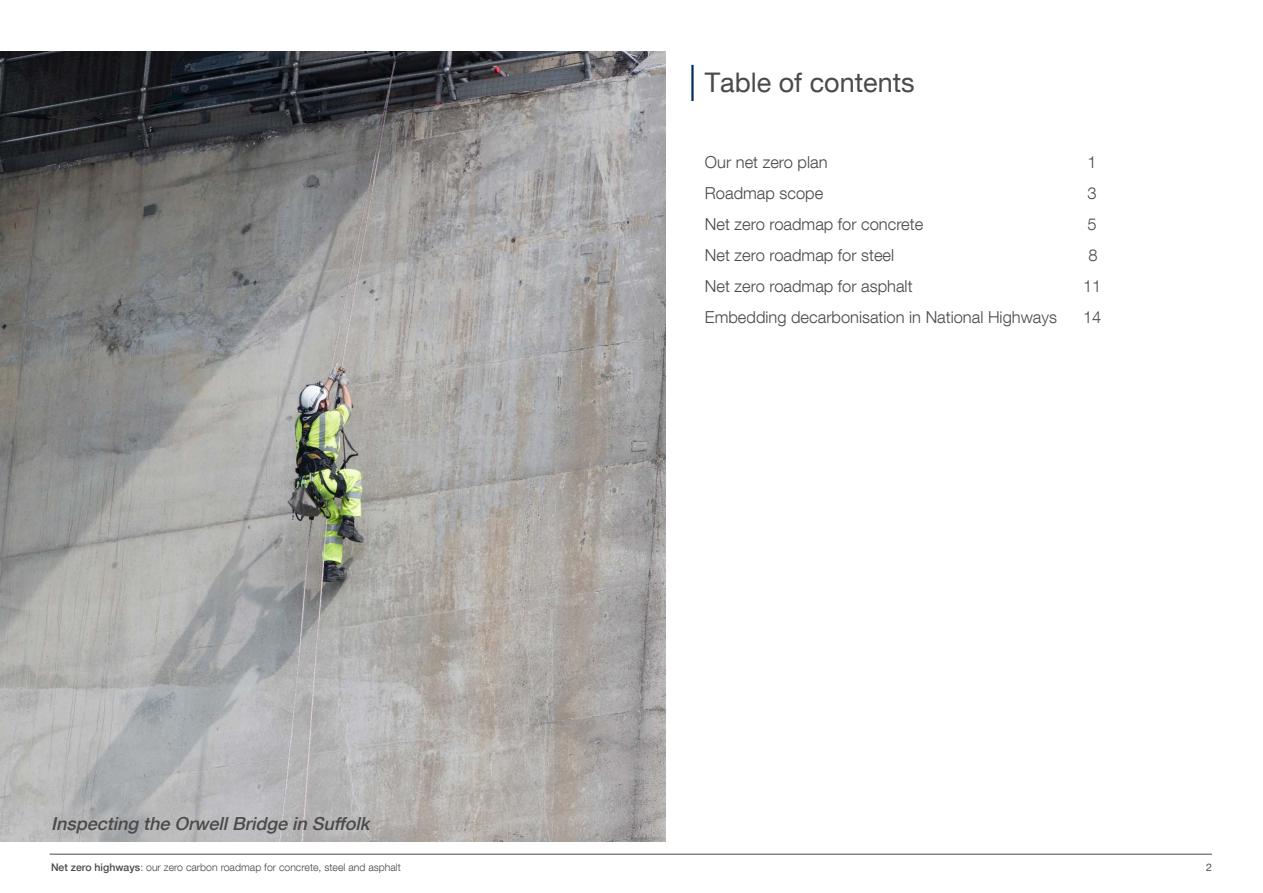
<style>
.page{position:relative;width:1263px;height:893px;background:#fff}
.page>*{position:absolute;margin:0;border:0;box-sizing:border-box;transform-origin:0 0}
.t1{font:27px "Helvetica Neue LT Com";color:#4a4a49}
.t2{font:italic 500 18px "Helvetica Neue LT Com";color:#4a4a49}
.t3{font:300 16.5px "Helvetica Neue LT Com";color:#4a4a49}
.t4{font:300 10.5px "Helvetica Neue LT Com";color:#4a4a49}
.t5{font:10.5px "Helvetica Neue LT Com";color:#4a4a49}
.s1{font-weight:500}
</style>
<div class="page">
<hr style="left:50px;top:854px;width:1162px;height:1px;background:#4a4a49">
<img style="left:0;top:51px;width:665px;height:791px">
<hr style="left:691px;top:65px;width:3px;height:36px;background:#002e5f">
<h1 class="t1" style="left:705px;top:66px;width:212px">Table of contents</h1>
<p class="t2" style="left:51px;top:813px;width:324px">Inspecting the OrwellBridge in Suffolk</p>
<p class="t3" style="left:705px;top:152px;width:124px">Our net zero plan</p>
<p class="t3" style="left:1087px;top:152px;width:11px">1</p>
<p class="t3" style="left:705px;top:183px;width:120px">Roadmap scope</p>
<p class="t3" style="left:1088px;top:183px;width:11px">3</p>
<p class="t3" style="left:705px;top:214px;width:220px">Net zero roadmap for concrete</p>
<p class="t3" style="left:1087px;top:214px;width:11px">5</p>
<p class="t3" style="left:705px;top:245px;width:191px">Net zero roadmap for steel</p>
<p class="t3" style="left:1089px;top:245px;width:11px">8</p>
<p class="t3" style="left:705px;top:276px;width:209px">Net zero roadmap for asphalt</p>
<p class="t3" style="left:1083px;top:276px;width:20px">11</p>
<p class="t3" style="left:705px;top:307px;width:354px">Embedding decarbonisation in National Highways</p>
<p class="t3" style="left:1083px;top:307px;width:20px">14</p>
<p class="t4" style="left:51px;top:860px;width:351px"><span class="s1">Net zero highways</span>: our zero carbon roadmap for concrete, steel and asphalt</p>
<p class="t5" style="left:1206px;top:860px;width:7px">2</p>
</div>
